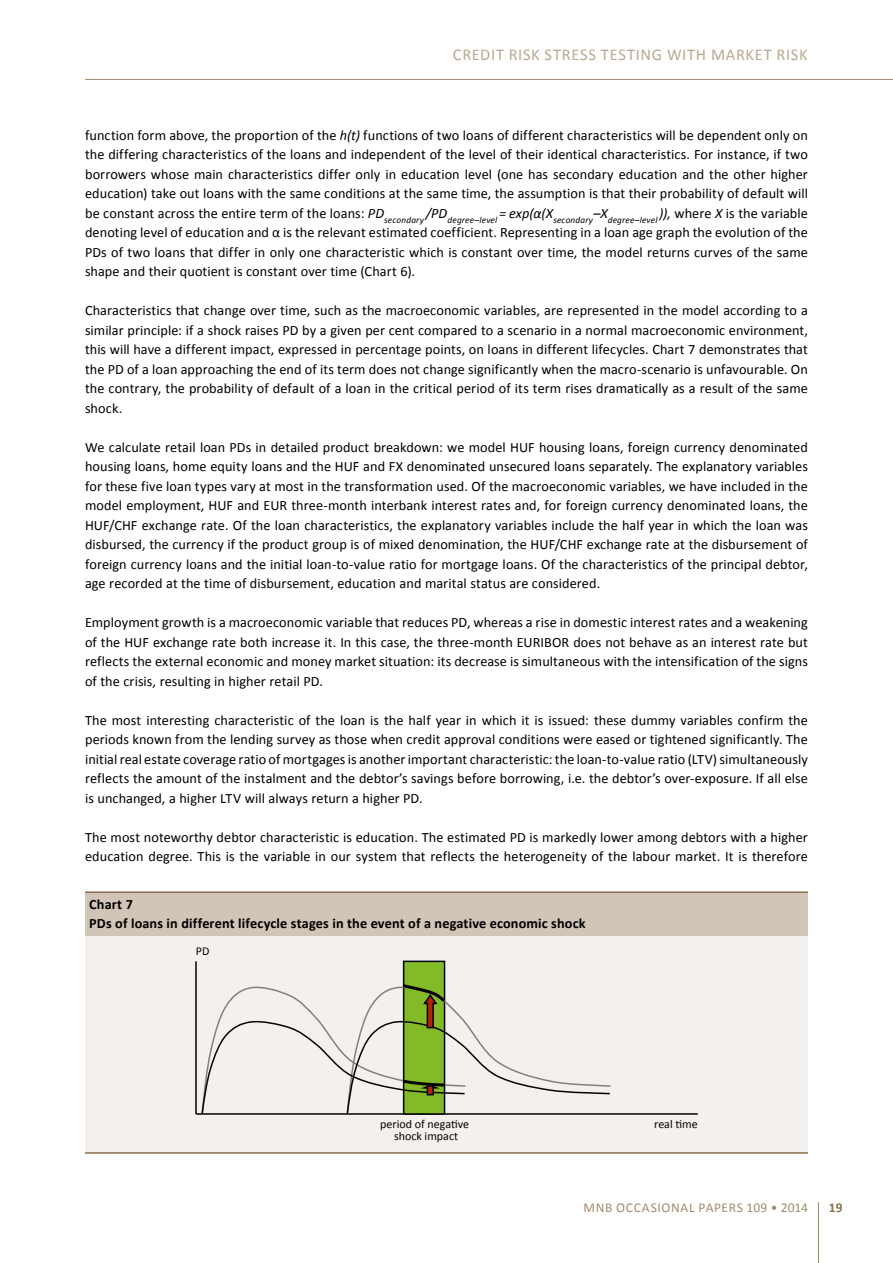
<style>
.page{position:relative;width:893px;height:1263px;background:#fff}
.page>*{position:absolute;margin:0;border:0;box-sizing:border-box;transform-origin:0 0}
.t1{font:16.5px "Calibri";letter-spacing:.04em;color:#baa892}
.t2{font:14.25px/19.5px "Calibri";letter-spacing:.005em;color:#000;text-align:justify}
.t3{font:700 14.25px/19.2px "Calibri";letter-spacing:.01em;color:#000}
.t4{font:13.5px "Calibri";letter-spacing:.045em;color:#a28b6e}
.t5{font:700 13.5px "Calibri";color:#8b6e4a}
.t6{font:12px/12px "Calibri";color:#030304;text-align:center}
.s1{font-style:italic}
</style>
<div class="page">
<hr style="left:818px;top:1202px;width:1px;height:61px;background:#a28b6e">
<hr style="left:85px;top:79px;width:808px;height:1px;background:#a28b6e">
<div style="left:85px;top:893px;width:723px;height:43px;background:#d1c5b7"></div>
<div style="left:85px;top:936px;width:723px;height:217px;background:#f3f0ed"></div>
<hr style="left:85px;top:891px;width:723px;height:2px;background:#8b6e4a">
<hr style="left:85px;top:1152px;width:723px;height:2px;background:#8b6e4a">
<hr style="left:195px;top:961px;width:2px;height:153px;background:#030304">
<hr style="left:196px;top:1113px;width:502px;height:2px;background:#030304">
<div style="left:404px;top:961px;width:41px;height:153px;background:#83bb28"></div>
<div style="left:403px;top:960px;width:42px;height:155px;border:2px solid #030304"></div>
<svg style="left:200px;top:982px;width:412px;height:133px"></svg>
<p class="t1" style="left:453px;top:44px;width:356px">CREDIT RISK STRESS TESTING WITH MARKET RISK</p>
<p class="t2" style="left:85px;top:125px;width:724px">function form above, the proportion of the <span class="s1">h(t)</span> functions of two loans of different characteristics will be dependent only on the differing characteristics of the loans and independent of the level of their identical characteristics. For instance, if two borrowers whose main characteristics differ only in education level (one has secondary education and the other higher education) take out loans with the same conditions at the same time, the assumption is that their probability of default will be constant across the entire term of the loans: <span class="s1">PD</span><sub>secondary</sub> <span class="s1">/PD</span><sub>degree–level</sub> <span class="s1">= exp(α(X</span><sub>secondary</sub><span class="s1">–X</span><sub>degree–level</sub> <span class="s1">)),</span> where <span class="s1">X</span> is the variable denoting level of education and α is the relevant estimated coefficient. Representing in a loan age graph the evolution of the PDs of two loans that differ in only one characteristic which is constant over time, the model returns curves of the same shape and their quotient is constant over time (Chart 6).</p>
<p class="t2" style="left:85px;top:301px;width:724px">Characteristics that change over time, such as the macroeconomic variables, are represented in the model according to a similar principle: if a shock raises PD by a given per cent compared to a scenario in a normal macroeconomic environment, this will have a different impact, expressed in percentage points, on loans in different lifecycles. Chart 7 demonstrates that the PD of a loan approaching the end of its term does not change significantly when the macro-scenario is unfavourable. On the contrary, the probability of default of a loan in the critical period of its term rises dramatically as a result of the same shock.</p>
<p class="t2" style="left:85px;top:437px;width:724px">We calculate retail loan PDs in detailed product breakdown: we model HUF housing loans, foreign currency denominated housing loans, home equity loans and the HUF and FX denominated unsecured loans separately. The explanatory variables for these five loan types vary at most in the transformation used. Of the macroeconomic variables, we have included in the model employment, HUF and EUR three-month interbank interest rates and, for foreign currency denominated loans, the HUF/CHF exchange rate. Of the loan characteristics, the explanatory variables include the half year in which the loan was disbursed, the currency if the product group is of mixed denomination, the HUF/CHF exchange rate at the disbursement of foreign currency loans and the initial loan-to-value ratio for mortgage loans. Of the characteristics of the principal debtor, age recorded at the time of disbursement, education and marital status are considered.</p>
<p class="t2" style="left:85px;top:613px;width:724px">Employment growth is a macroeconomic variable that reduces PD, whereas a rise in domestic interest rates and a weakening of the HUF exchange rate both increase it. In this case, the three-month EURIBOR does not behave as an interest rate but reflects the external economic and money market situation: its decrease is simultaneous with the intensification of the signs of the crisis, resulting in higher retail PD.</p>
<p class="t2" style="left:85px;top:710px;width:724px">The most interesting characteristic of the loan is the half year in which it is issued: these dummy variables confirm the periods known from the lending survey as those when credit approval conditions were eased or tightened significantly. The initial real estate coverage ratio of mortgages is another important characteristic: the loan-to-value ratio (LTV) simultaneously reflects the amount of the instalment and the debtor’s savings before borrowing, i.e. the debtor’s over-exposure. If all else is unchanged, a higher LTV will always return a higher PD.</p>
<p class="t2" style="left:85px;top:827px;width:724px">The most noteworthy debtor characteristic is education. The estimated PD is markedly lower among debtors with a higher education degree. This is the variable in our system that reflects the heterogeneity of the labour market. It is therefore</p>
<p class="t3" style="left:89px;top:894px;width:498px">Chart 7<br>PDs of loans in different lifecycle stages in the event of a negative economic shock</p>
<p class="t6" style="left:196px;top:945px;width:15px">PD</p>
<p class="t6" style="left:380px;top:1117px;width:91px">period of negative shock impact</p>
<p class="t6" style="left:654px;top:1117px;width:45px">real time</p>
<p class="t4" style="left:584px;top:1199px;width:226px">MNB OCCASIONAL PAPERS 109 • 2014</p>
<p class="t5" style="left:829px;top:1199px;width:15px">19</p>
</div>
